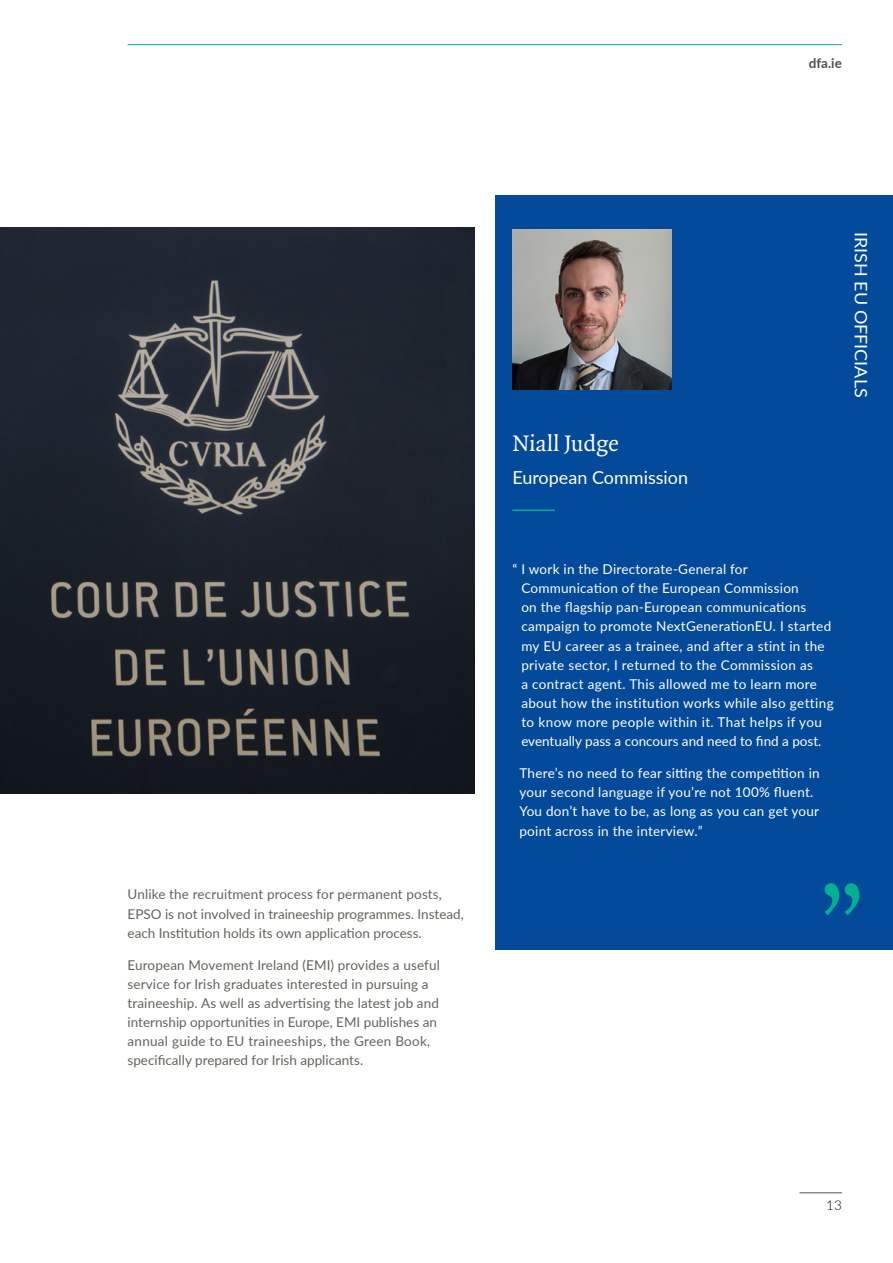
<style>
.page{position:relative;width:893px;height:1263px;background:#fff}
.page>*{position:absolute;margin:0;border:0;box-sizing:border-box;transform-origin:0 0}
.t1{font:112.35px "Quadraat";color:#00b18f}
.t2{font:24px "Quadraat Pro";letter-spacing:-.005em;color:#fff}
.t3{font:18px "Lato";color:#fff}
.t4{font:17.1px "Lato";color:#fff;scale:1.05 1}
.t5{font:13.5px/19.2px "Lato";letter-spacing:.02em;color:#fff}
.t6{font:13.5px/19.2px "Lato";color:#63635b}
.t7{font:700 13.5px "Lato";color:#51534a}
.t8{font:300 13.5px "Lato";color:#000}
</style>
<div class="page">
<hr style="left:799px;top:1192px;width:43px;height:1px;background:#51534a">
<hr style="left:128px;top:44px;width:714px;height:1px;background:#00b18f">
<img style="left:0;top:228px;width:474px;height:566px">
<div style="left:495px;top:196px;width:398px;height:754px;background:#034a9b"></div>
<img style="left:512px;top:230px;width:160px;height:159px">
<hr style="left:512px;top:509px;width:43px;height:2px;background:#00b18f">
<p class="t7" style="left:809px;top:53px;width:35px">dfa.ie</p>
<p class="t6" style="left:128px;top:884px;width:338px">Unlike the recruitment process for permanent posts,<br>EPSO is not involved in traineeship programmes. Instead, each Institution holds its own application process.</p>
<p class="t6" style="left:128px;top:954px;width:314px">European Movement Ireland (EMI) provides a useful service for Irish graduates interested in pursuing a traineeship. As well as advertising the latest job and internship opportunities in Europe, EMI publishes an annual guide to EU traineeships, the Green Book, specifically prepared for Irish applicants.</p>
<h2 class="t2" style="left:512px;top:426px;width:108px">Niall Judge</h2>
<h3 class="t3" style="left:512px;top:465px;width:177px">European Commission</h3>
<p class="t4" style="left:873px;top:232px;width:159px;rotate:90deg">IRISH EU OFFICIALS</p>
<p class="t5" style="left:521px;top:559px;width:314px;text-indent:-9px">“ I work in the Directorate-General for Communication of the European Commission<br>on the flagship pan-European communications campaign to promote NextGenerationEU. I started my EU career as a trainee, and after a stint in the private sector, I returned to the Commission as<br>a contract agent. This allowed me to learn more about how the institution works while also getting to know more people within it. That helps if you eventually pass a concours and need to find a post.</p>
<p class="t5" style="left:519px;top:763px;width:302px">There’s no need to fear sitting the competition in your second language if you’re not 100% fluent.<br>You don’t have to be, as long as you can get your point across in the interview.”</p>
<h1 class="t1" style="left:817px;top:863px;width:52px">”</h1>
<p class="t8" style="left:826px;top:1196px;width:17px">13</p>
</div>
